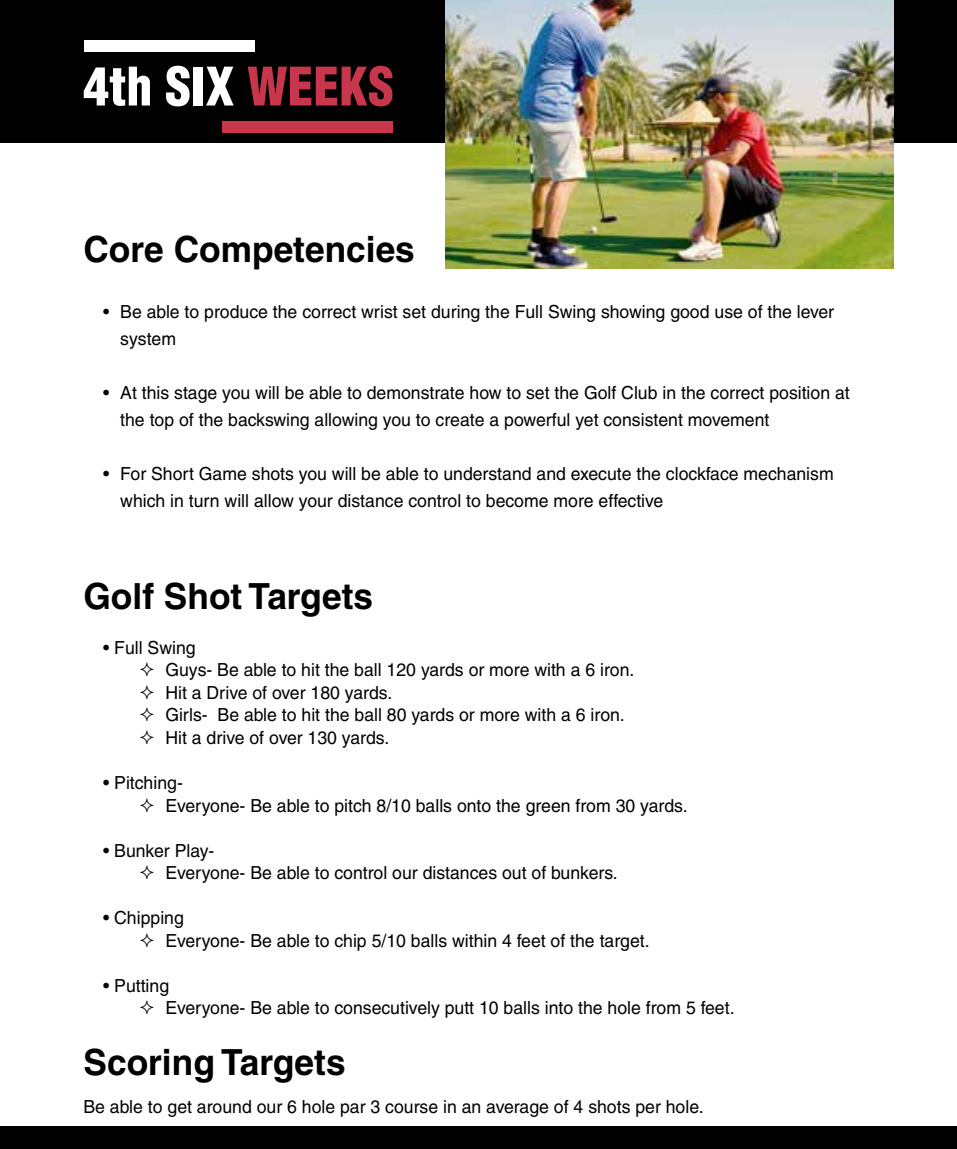
<style>
.page{position:relative;width:957px;height:1149px;background:#fff}
.page>*{position:absolute;margin:0;border:0;box-sizing:border-box;transform-origin:0 0}
.t1{font:900 condensed 51.75px "Helvetica";color:#fff}
.t2{font:700 36px "Helvetica";color:#000}
.t3{font:18px/22.5px "Helvetica";color:#000}
.s1{color:#c7364b}
</style>
<div class="page">
<div style="left:0;top:0;width:957px;height:142px;background:#000"></div>
<div style="left:84px;top:40px;width:170px;height:11px;background:#fff"></div>
<div style="left:222px;top:121px;width:170px;height:11px;background:#c7364b"></div>
<div style="left:0;top:1125px;width:957px;height:23px;background:#000"></div>
<img style="left:445px;top:0;width:448px;height:268px">
<h1 class="t1" style="left:83px;top:54px;width:312px">4th SIX <span class="s1">WEEKS</span></h1>
<h2 class="t2" style="left:83px;top:227px;width:333px">Core Competencies</h2>
<p class="t3" style="left:120px;top:298px;width:715px;line-height:27px;text-indent:-17px">• Be able to produce the correct wrist set during the Full Swing showing good use of the lever system</p>
<p class="t3" style="left:120px;top:379px;width:731px;line-height:27px;text-indent:-17px">• At this stage you will be able to demonstrate how to set the Golf Club in the correct position at the top of the backswing allowing you to create a powerful yet consistent movement</p>
<p class="t3" style="left:120px;top:460px;width:715px;line-height:27px;text-indent:-17px">• For Short Game shots you will be able to understand and execute the clockface mechanism which in turn will allow your distance control to become more effective</p>
<h2 class="t2" style="left:83px;top:574px;width:291px">Golf Shot Targets</h2>
<p class="t3" style="left:165px;top:636px;width:470px;text-indent:-62px">• Full Swing<br>Guys- Be able to hit the ball 120 yards or more with a 6 iron.<br>Hit a Drive of over 180 yards.<br>Girls- Be able to hit the ball 80 yards or more with a 6 iron.<br>Hit a drive of over 130 yards.</p>
<p class="t3" style="left:165px;top:771px;width:524px;text-indent:-62px">• Pitching-<br>Everyone- Be able to pitch 8/10 balls onto the green from 30 yards.</p>
<p class="t3" style="left:165px;top:838px;width:454px;text-indent:-62px">• Bunker Play-<br>Everyone- Be able to control our distances out of bunkers.</p>
<p class="t3" style="left:165px;top:906px;width:486px;text-indent:-62px">• Chipping<br>Everyone- Be able to chip 5/10 balls within 4 feet of the target.</p>
<p class="t3" style="left:165px;top:973px;width:571px;text-indent:-62px">• Putting<br>Everyone- Be able to consecutively putt 10 balls into the hole from 5 feet.</p>
<h2 class="t2" style="left:83px;top:1039px;width:264px">Scoring Targets</h2>
<p class="t3" style="left:83px;top:1095px;width:622px">Be able to get around our 6 hole par 3 course in an average of 4 shots per hole.</p>
</div>
